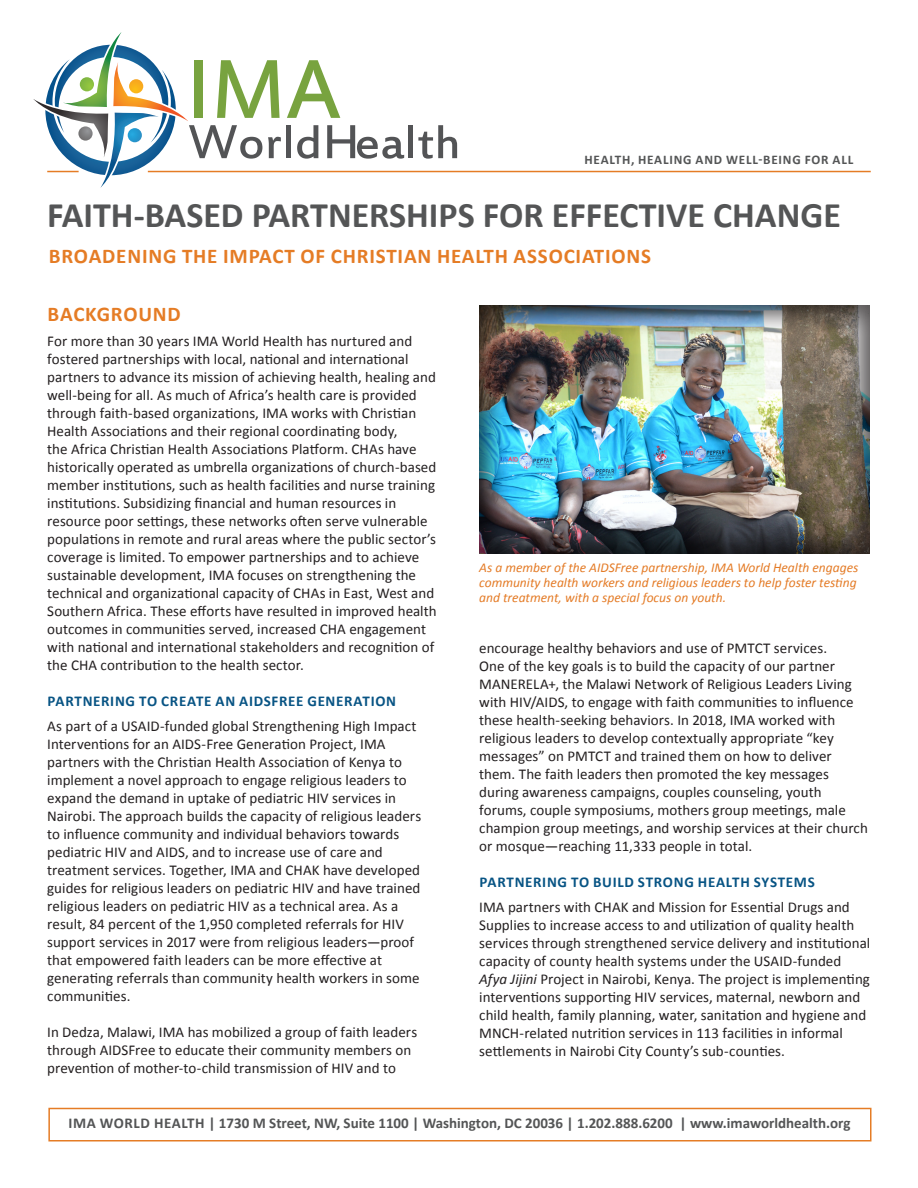
<style>
.page{position:relative;width:918px;height:1188px;background:#fff}
.page>*{position:absolute;margin:0;border:0;box-sizing:border-box;transform-origin:0 0}
.t1{font:52.2px "Estrangelo Edessa";color:#535456}
.t2{font:700 36px "Calibri";color:#545556}
.t3{font:700 21px "Calibri";letter-spacing:.04em;color:#e57c25}
.t4{font:15px/18px "Calibri";letter-spacing:.005em;color:#231f20}
.t5{font:700 15px "Calibri";color:#545556}
.t6{font:700 15px "Calibri";letter-spacing:.045em;color:#085484}
.t7{font:italic 13.5px/15px "Calibri";color:#e47b26}
.t8{font:700 13.2px "Calibri";letter-spacing:.06em;color:#545556}
.s1{font-style:italic}
</style>
<div class="page">
<div style="left:48px;top:1108px;width:824px;height:34px;border:2px solid #e57c25"></div>
<hr style="left:148px;top:171px;width:723px;height:1px;background:#e57c25">
<svg style="left:33px;top:32px;width:156px;height:156px"></svg>
<svg style="left:78px;top:126px;width:15px;height:15px"></svg>
<div style="left:194px;top:60px;width:9px;height:58px;background:#78a33f"></div>
<svg style="left:217px;top:60px;width:63px;height:58px"></svg>
<svg style="left:287px;top:60px;width:53px;height:58px"></svg>
<div style="left:478px;top:298px;width:392px;height:257px;background:#231f20;opacity:.75"></div>
<h1 class="t1" style="left:188px;top:116px;width:274px">World Health</h1>
<p class="t8" style="left:585px;top:151px;width:270px">HEALTH, HEALING AND WELL-BEING FOR ALL</p>
<p class="t2" style="left:47px;top:192px;width:795px">FAITH-BASED PARTNERSHIPS FOR EFFECTIVE CHANGE</p>
<p class="t3" style="left:49px;top:243px;width:604px">BROADENING THE IMPACT OF CHRISTIAN HEALTH ASSOCIATIONS</p>
<p class="t3" style="left:48px;top:301px;width:135px">BACKGROUND</p>
<p class="t4" style="left:47px;top:332px;width:391px">For more than 30 years IMA World Health has nurtured and fostered partnerships with local, national and international partners to advance its mission of achieving health, healing and well-being for all. As much of Africa’s health care is provided through faith-based organizations, IMA works with Christian Health Associations and their regional coordinating body,<br>the Africa Christian Health Associations Platform. CHAs have historically operated as umbrella organizations of church-based member institutions, such as health facilities and nurse training institutions. Subsidizing financial and human resources in resource poor settings, these networks often serve vulnerable populations in remote and rural areas where the public sector’s coverage is limited. To empower partnerships and to achieve sustainable development, IMA focuses on strengthening the technical and organizational capacity of CHAs in East, West and Southern Africa. These efforts have resulted in improved health outcomes in communities served, increased CHA engagement with national and international stakeholders and recognition of the CHA contribution to the health sector.</p>
<p class="t6" style="left:48px;top:692px;width:350px">PARTNERING TO CREATE AN AIDSFREE GENERATION</p>
<p class="t4" style="left:47px;top:717px;width:375px">As part of a USAID-funded global Strengthening High Impact Interventions for an AIDS-Free Generation Project, IMA partners with the Christian Health Association of Kenya to implement a novel approach to engage religious leaders to expand the demand in uptake of pediatric HIV services in Nairobi. The approach builds the capacity of religious leaders to influence community and individual behaviors towards pediatric HIV and AIDS, and to increase use of care and treatment services. Together, IMA and CHAK have developed guides for religious leaders on pediatric HIV and have trained religious leaders on pediatric HIV as a technical area. As a result, 84 percent of the 1,950 completed referrals for HIV support services in 2017 were from religious leaders—proof that empowered faith leaders can be more effective at generating referrals than community health workers in some communities.</p>
<p class="t4" style="left:47px;top:1023px;width:371px">In Dedza, Malawi, IMA has mobilized a group of faith leaders through AIDSFree to educate their community members on prevention of mother-to-child transmission of HIV and to</p>
<p class="t7" style="left:479px;top:560px;width:381px">As a member of the AIDSFree partnership, IMA World Health engages community health workers and religious leaders to help foster testing and treatment, with a special focus on youth.</p>
<p class="t4" style="left:479px;top:639px;width:390px">encourage healthy behaviors and use of PMTCT services.<br>One of the key goals is to build the capacity of our partner MANERELA+, the Malawi Network of Religious Leaders Living with HIV/AIDS, to engage with faith communities to influence these health-seeking behaviors. In 2018, IMA worked with religious leaders to develop contextually appropriate “key messages” on PMTCT and trained them on how to deliver them. The faith leaders then promoted the key messages during awareness campaigns, couples counseling, youth forums, couple symposiums, mothers group meetings, male champion group meetings, and worship services at their church or mosque—reaching 11,333 people in total.</p>
<p class="t6" style="left:480px;top:872px;width:337px">PARTNERING TO BUILD STRONG HEALTH SYSTEMS</p>
<p class="t4" style="left:479px;top:898px;width:393px">IMA partners with CHAK and Mission for Essential Drugs and Supplies to increase access to and utilization of quality health services through strengthened service delivery and institutional capacity of county health systems under the USAID-funded <span class="s1">Afya Jijini</span> Project in Nairobi, Kenya. The project is implementing interventions supporting HIV services, maternal, newborn and child health, family planning, water, sanitation and hygiene and MNCH-related nutrition services in 113 facilities in informal settlements in Nairobi City County’s sub-counties.</p>
<p class="t5" style="left:69px;top:1113px;width:783px">IMA WORLD HEALTH | 1730 M Street, NW, Suite 1100 | Washington, DC 20036 | 1.202.888.6200 | www.imaworldhealth.org</p>
</div>
